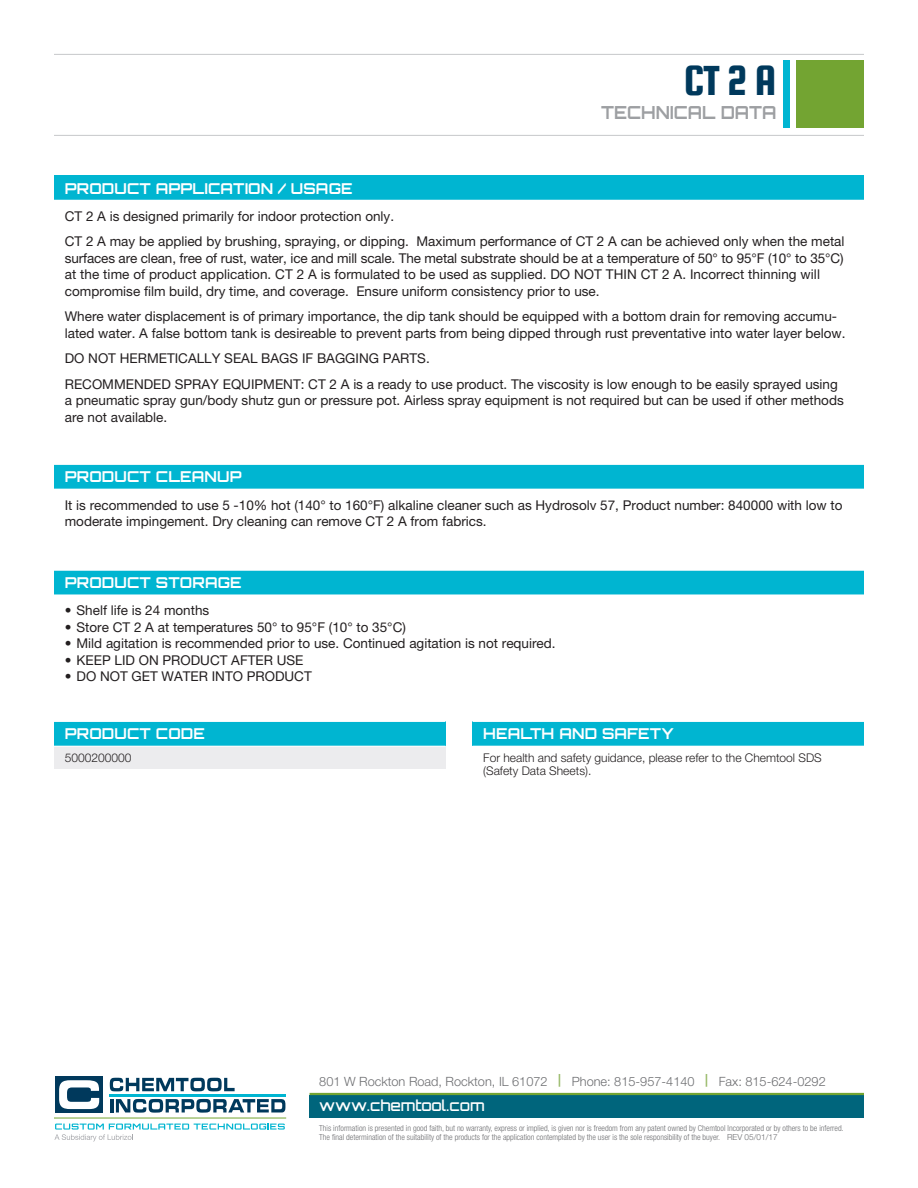
<style>
.page{position:relative;width:918px;height:1188px;background:#fff}
.page>*{position:absolute;margin:0;border:0;box-sizing:border-box;transform-origin:0 0}
.t1{font:45px "Squada One";color:#00395c}
.Technical_Data{font:700 18px "Orbitron";color:#9d9fa2;scale:.95 1}
._2016_Chart_Head{font:700 15px "Orbitron";letter-spacing:.01em;color:#fff}
.t2{font:500 15px "Orbitron";color:#fff}
.New_Para_-_Helv_N_LT{font:13.5px/16.5px "Helvetica Neue LT Pro";color:#231f20}
.t3{font:300 12.75px "Helvetica Neue LT Pro";color:#6c6d70}
.New_Chart_Regular_RI{font:300 12px/13.5px "Helvetica Neue LT Pro";color:#231f20}
.t4{font:300 condensed 8.25px/9px "Helvetica Neue LT Pro";color:#6c6d70}
.s1{font-weight:700;color:#97b967}
.s2{font-stretch:normal}
</style>
<div class="page">
<div style="left:310px;top:1095px;width:554px;height:23px;background:#00657c"></div>
<hr style="left:310px;top:1093px;width:554px;height:2px;background:#73a432">
<svg style="left:54px;top:1124px;width:231px;height:17px"></svg>
<hr style="left:54px;top:1118px;width:232px;height:1px;background:#73a432">
<div style="left:55px;top:1076px;width:47px;height:37px;background:#00395c"></div>
<svg style="left:59px;top:1080px;width:40px;height:29px"></svg>
<hr style="left:109px;top:1094px;width:177px;height:2px;background:#00b5d1">
<svg style="left:110px;top:1078px;width:125px;height:13px"></svg>
<svg style="left:110px;top:1099px;width:175px;height:14px"></svg>
<div style="left:784px;top:61px;width:6px;height:67px;background:#00b5d1"></div>
<div style="left:796px;top:61px;width:68px;height:67px;background:#73a432"></div>
<hr style="left:54px;top:54px;width:810px;height:1px;background:#c7c8ca">
<hr style="left:54px;top:135px;width:810px;height:1px;background:#c7c8ca">
<div style="left:472px;top:721px;width:392px;height:25px;background:#00b5d1"></div>
<hr style="left:472px;top:721px;width:392px;height:1px;background:#fff">
<div style="left:54px;top:721px;width:392px;height:25px;background:#00b5d1"></div>
<div style="left:54px;top:746px;width:392px;height:22px;background:#ececee"></div>
<hr style="left:54px;top:721px;width:392px;height:1px;background:#fff">
<hr style="left:54px;top:746px;width:392px;height:1px;background:#fff">
<div style="left:54px;top:176px;width:810px;height:24px;background:#00b5d1"></div>
<div style="left:54px;top:464px;width:810px;height:25px;background:#00b5d1"></div>
<hr style="left:54px;top:464px;width:810px;height:1px;background:#fff">
<div style="left:54px;top:570px;width:810px;height:25px;background:#00b5d1"></div>
<hr style="left:54px;top:570px;width:810px;height:1px;background:#fff">
<p class="t1" style="left:684px;top:57px;width:94px">CT 2 A</p>
<p class="Technical_Data" style="left:601px;top:102px;width:186px">TECHNICAL DATA</p>
<p class="_2016_Chart_Head" style="left:65px;top:179px;width:289px">PRODUCT APPLICATION / USAGE</p>
<p class="New_Para_-_Helv_N_LT" style="left:65px;top:207px;width:331px">CT 2 A is designed primarily for indoor protection only.</p>
<p class="New_Para_-_Helv_N_LT" style="left:65px;top:233px;width:781px">CT 2 A may be applied by brushing, spraying, or dipping. Maximum performance of CT 2 A can be achieved only when the metal surfaces are clean, free of rust, water, ice and mill scale. The metal substrate should be at a temperature of 50° to 95°F (10° to 35°C) at the time of product application. CT 2 A is formulated to be used as supplied. DO NOT THIN CT 2 A. Incorrect thinning will compromise film build, dry time, and coverage. Ensure uniform consistency prior to use.</p>
<p class="New_Para_-_Helv_N_LT" style="left:65px;top:308px;width:782px">Where water displacement is of primary importance, the dip tank should be equipped with a bottom drain for removing accumu&shy;lated water. A false bottom tank is desireable to prevent parts from being dipped through rust preventative into water layer below.</p>
<p class="New_Para_-_Helv_N_LT" style="left:65px;top:350px;width:366px">DO NOT HERMETICALLY SEAL BAGS IF BAGGING PARTS.</p>
<p class="New_Para_-_Helv_N_LT" style="left:65px;top:375px;width:780px">RECOMMENDED SPRAY EQUIPMENT: CT 2 A is a ready to use product. The viscosity is low enough to be easily sprayed using a pneumatic spray gun/body shutz gun or pressure pot. Airless spray equipment is not required but can be used if other methods are not available.</p>
<p class="_2016_Chart_Head" style="left:65px;top:468px;width:178px">PRODUCT CLEANUP</p>
<p class="New_Para_-_Helv_N_LT" style="left:65px;top:496px;width:779px">It is recommended to use 5 -10% hot (140° to 160°F) alkaline cleaner such as Hydrosolv 57, Product number: 840000 with low to moderate impingement. Dry cleaning can remove CT 2 A from fabrics.</p>
<p class="_2016_Chart_Head" style="left:65px;top:574px;width:179px">PRODUCT STORAGE</p>
<p class="New_Para_-_Helv_N_LT" style="left:65px;top:602px;width:146px">• Shelf life is 24 months</p>
<p class="New_Para_-_Helv_N_LT" style="left:65px;top:619px;width:343px">• Store CT 2 A at temperatures 50° to 95°F (10° to 35°C)</p>
<p class="New_Para_-_Helv_N_LT" style="left:65px;top:635px;width:492px">• Mild agitation is recommended prior to use. Continued agitation is not required.</p>
<p class="New_Para_-_Helv_N_LT" style="left:65px;top:652px;width:240px">• KEEP LID ON PRODUCT AFTER USE</p>
<p class="New_Para_-_Helv_N_LT" style="left:65px;top:668px;width:248px">• DO NOT GET WATER INTO PRODUCT</p>
<p class="_2016_Chart_Head" style="left:65px;top:725px;width:142px">PRODUCT CODE</p>
<p class="New_Chart_Regular_RI" style="left:65px;top:750px;width:68px">5000200000</p>
<p class="_2016_Chart_Head" style="left:483px;top:725px;width:192px">HEALTH AND SAFETY</p>
<p class="New_Chart_Regular_RI" style="left:483px;top:750px;width:340px">For health and safety guidance, please refer to the Chemtool SDS (Safety Data Sheets).</p>
<p class="t3" style="left:319px;top:1074px;width:508px">801 W Rockton Road, Rockton, IL 61072 <span class="s1">|</span> Phone: 815-957-4140 <span class="s1">|</span> Fax: 815-624-0292</p>
<p class="t2" style="left:319px;top:1097px;width:167px">www.chemtool.com</p>
<p class="t4" style="left:319px;top:1123px;width:526px">This information is presented in good faith, but no warranty, express or implied, is given nor is freedom from any patent owned by Chemtool Incorporated or by others to be inferred.<br>The final determination of the suitability of the products for the application contemplated by the user is the sole responsibility of the buyer. <span class="s2">REV 05/01/17</span></p>
</div>
